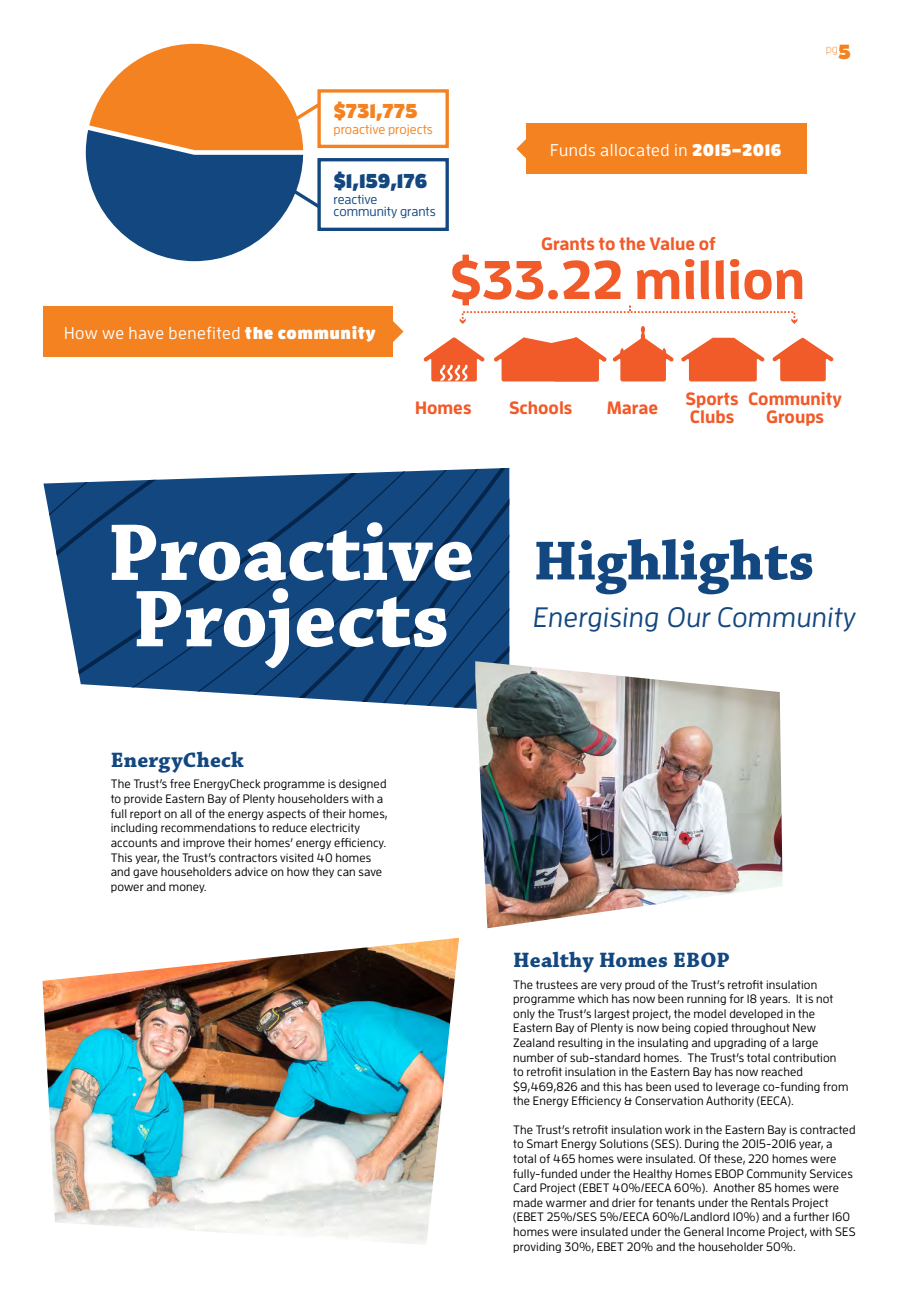
<style>
.page{position:relative;width:900px;height:1297px;background:#fff}
.page>*{position:absolute;margin:0;border:0;box-sizing:border-box;transform-origin:0 0}
.t1{font:700 84.88px/66.4px "Chaparral Pro";color:#fff}
.t2{font:700 57.75px "Chaparral Pro";color:#134780}
.t3{font:700 54.25px "Enzo OT";color:#f15a29}
.t4{font:italic 500 28px "Enzo OT";letter-spacing:.01em;color:#134780}
.t5{font:700 21.88px "Chaparral Pro";letter-spacing:.01em;color:#134780}
.t6{font:900 20.12px "Enzo OT";color:#134780}
.t7{font:900 20.12px "Enzo OT";color:#f58220}
.t8{font:700 17.88px/17.9px "Enzo OT";color:#f15a29}
.t9{font:500 17px "Enzo OT";letter-spacing:.03em;color:#fff}
.t10{font:500 13.38px/12.2px "Enzo OT";color:#134780}
.t11{font:500 13.38px "Enzo OT";color:#f58220}
.t12{font:500 12.12px/14.6px "Enzo OT";letter-spacing:.01em;color:#000}
.t13{font:300 11.88px "Enzo OT";color:#f58220}
.s1{font-weight:900}
.s2{font-weight:900;font-size:20.5px}
</style>
<div class="page">
<svg style="left:423px;top:305px;width:411px;height:76px"></svg>
<div style="left:317px;top:89px;width:132px;height:59px;border:3px solid #f58220"></div>
<div style="left:317px;top:158px;width:132px;height:73px;border:3px solid #134780"></div>
<svg style="left:86px;top:44px;width:238px;height:217px"></svg>
<div style="left:43px;top:306px;width:350px;height:51px;background:#f58220"></div>
<svg style="left:393px;top:321px;width:11px;height:21px"></svg>
<div style="left:526px;top:124px;width:281px;height:50px;background:#f58220"></div>
<svg style="left:516px;top:139px;width:10px;height:20px"></svg>
<svg style="left:43px;top:468px;width:466px;height:241px;background:#2d5a8b"></svg>
<img style="left:43px;top:938px;width:416px;height:306px">
<img style="left:475px;top:661px;width:308px;height:267px">
<h3 class="t7" style="left:334px;top:98px;width:85px">$731,775</h3>
<p class="t11" style="left:334px;top:121px;width:101px">proactive projects</p>
<h3 class="t6" style="left:334px;top:167px;width:95px">$1,159,176</h3>
<p class="t10" style="left:334px;top:193px;width:104px">reactive community grants</p>
<h3 class="t9" style="left:64px;top:323px;width:313px">How we have benefited <span class="s1">the community</span></h3>
<h3 class="t9" style="left:550px;top:140px;width:233px">Funds allocated in <span class="s1">2015–2016</span></h3>
<h3 class="t8" style="left:541px;top:234px;width:176px">Grants to the Value of</h3>
<h3 class="t3" style="left:449px;top:246px;width:357px">$33.22 million</h3>
<p class="t13" style="left:826px;top:42px;width:26px">pg<span class="s2">5</span></p>
<h3 class="t8" style="left:415px;top:398px;width:58px">Homes</h3>
<h3 class="t8" style="left:748px;top:389px;width:95px;text-align:center">Community<br>Groups</h3>
<h3 class="t8" style="left:509px;top:398px;width:65px">Schools</h3>
<h3 class="t8" style="left:607px;top:398px;width:53px">Marae</h3>
<h3 class="t8" style="left:686px;top:389px;width:54px">Sports<br>Clubs</h3>
<h1 class="t1" style="left:76px;top:522px;width:369px">Proactive</h1>
<h1 class="t1" style="left:107px;top:522px;width:369px">Proactive<br>Projects</h1>
<h3 class="t5" style="left:111px;top:747px;width:135px">EnergyCheck</h3>
<p class="t12" style="left:111px;top:777px;width:278px">The Trust’s free EnergyCheck programme is designed to provide Eastern Bay of Plenty householders with a full report on all of the energy aspects of their homes, including recommendations to reduce electricity accounts and improve their homes’ energy efficiency.<br>This year, the Trust’s contractors visited 40 homes and gave householders advice on how they can save power and money.</p>
<h2 class="t2" style="left:533px;top:527px;width:282px">Highlights</h2>
<h3 class="t4" style="left:533px;top:601px;width:324px">Energising Our Community</h3>
<h3 class="t5" style="left:513px;top:947px;width:218px">Healthy Homes EBOP</h3>
<p class="t12" style="left:513px;top:977px;width:337px">The trustees are very proud of the Trust’s retrofit insulation programme which has now been running for 18 years. It is not only the Trust’s largest project, the model developed in the Eastern Bay of Plenty is now being copied throughout New Zealand resulting in the insulating and upgrading of a large number of sub-standard homes. The Trust’s total contribution to retrofit insulation in the Eastern Bay has now reached $9,469,826 and this has been used to leverage co-funding from the Energy Efficiency &amp; Conservation Authority (EECA).</p>
<p class="t12" style="left:513px;top:1122px;width:344px">The Trust’s retrofit insulation work in the Eastern Bay is contracted to Smart Energy Solutions (SES). During the 2015-2016 year, a total of 465 homes were insulated. Of these, 220 homes were fully-funded under the Healthy Homes EBOP Community Services Card Project (EBET 40%/EECA 60%). Another 85 homes were made warmer and drier for tenants under the Rentals Project (EBET 25%/SES 5%/EECA 60%/Landlord 10%) and a further 160 homes were insulated under the General Income Project, with SES providing 30%, EBET 20% and the householder 50%.</p>
</div>
